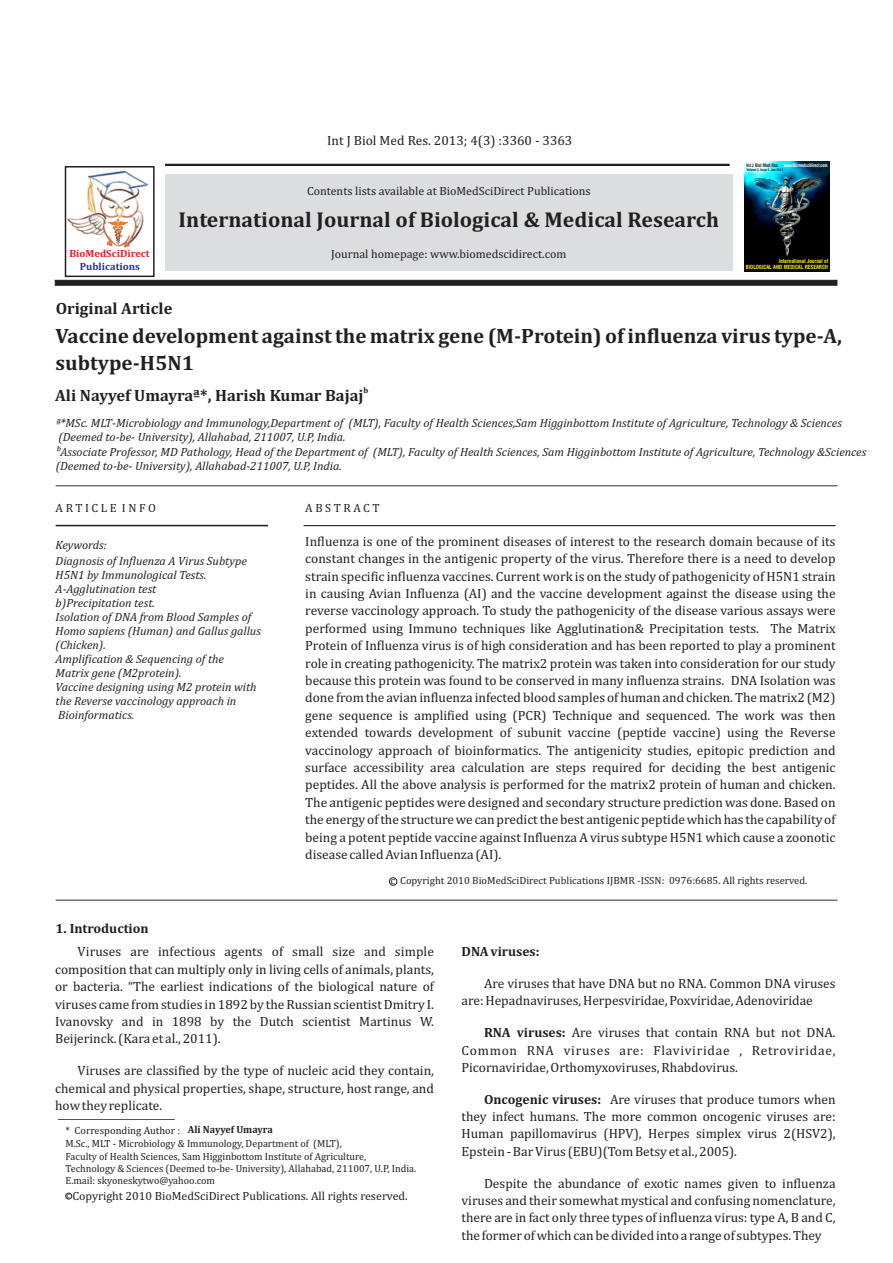
<style>
.page{position:relative;width:893px;height:1263px;background:#fff}
.page>*{position:absolute;margin:0;border:0;box-sizing:border-box;transform-origin:0 0}
.t1{font:700 21.75px "Cambria";color:#231f20}
.t2{font:700 21px/27px "Cambria";color:#231f20}
.t3{font:700 16.5px "Cambria";color:#231f20}
.t4{font:13.5px/17.4px "Cambria";color:#231f20;text-align:justify}
.t5{font:700 13.5px "Cambria";color:#231f20}
.t6{font:italic 12px/14.1px "Cambria";color:#231f20}
.t7{font:12px "Cambria";color:#231f20}
.t8{font:12px "Cambria";letter-spacing:.215em;color:#231f20}
.t9{font:10.5px/12.3px "Cambria";color:#231f20}
.t10{font:700 10.5px "Cambria";color:#ed1c24}
.t11{font:700 10.5px "Cambria";color:#231f20}
.t12{font:700 10.5px "Cambria";color:#2e3092}
.t13{font:700 8.25px "Cambria";color:#231f20}
.t14{font:8.25px "Cambria";color:#231f20}
.t15{font:700 condensed 5.55px/6.6px "Swiss 721 BT";color:#fff200;text-align:right;scale:.96 1}
.t16{font:700 condensed 4.8px "Swiss 721 BT";color:#fff;scale:.88 1}
.t17{font:700 condensed 3.45px "Swiss 721 BT";color:#231f20;scale:.92 1}
.s1{color:#231f20}
.s2{font-weight:700}
</style>
<div class="page">
<hr style="left:165px;top:164px;width:565px;height:2px;background:#231f20">
<svg style="left:55px;top:280px;width:782px;height:6px;background:#2c2829"></svg>
<div style="left:165px;top:174px;width:567px;height:96px;background:#dcddde"></div>
<hr style="left:56px;top:485px;width:781px;height:1px;background:#231f20">
<hr style="left:56px;top:525px;width:212px;height:1px;background:#231f20">
<hr style="left:304px;top:525px;width:532px;height:1px;background:#231f20">
<div style="left:65px;top:166px;width:90px;height:111px;border:2px solid #231f20"></div>
<img style="left:68px;top:171px;width:80px;height:77px">
<svg style="left:108px;top:219px;width:20px;height:25px"></svg>
<img style="left:744px;top:161px;width:85px;height:111px">
<hr style="left:56px;top:900px;width:781px;height:1px;background:#231f20">
<div style="left:389px;top:877px;width:8px;height:9px;border:1px solid #231f20;border-radius:50%"></div>
<hr style="left:58px;top:1119px;width:117px;height:1px;background:#231f20">
<div style="left:65px;top:1193px;width:7px;height:6px;border:1px solid #231f20;border-radius:50%"></div>
<p class="t4" style="left:327px;top:132px;width:247px">Int J Biol Med Res. 2013; 4(3) :3360 - 3363</p>
<p class="t7" style="left:307px;top:185px;width:285px">Contents lists available at BioMedSciDirect Publications</p>
<h1 class="t1" style="left:179px;top:210px;width:542px">International Journal of Biological &amp; Medical Research</h1>
<p class="t16" style="left:746px;top:163px;width:94px"><span class="s1">Int J Biol Med Res</span> www.biomedscidirect.com</p>
<p class="t17" style="left:747px;top:169px;width:41px">Volume 3, Issue 1, Jan 2012</p>
<p class="t7" style="left:331px;top:249px;width:237px">Journal homepage: www.biomedscidirect.com</p>
<p class="t10" style="left:69px;top:249px;width:82px">BioMedSciDirect</p>
<p class="t12" style="left:80px;top:262px;width:62px">Publications</p>
<p class="t15" style="left:746px;top:258px;width:87px">International Journal of<br>BIOLOGICAL AND MEDICAL RESEARCH</p>
<p class="t3" style="left:56px;top:301px;width:118px">Original Article</p>
<h2 class="t2" style="left:56px;top:323px;width:788px">Vaccine development against the matrix gene (M-Protein) of influenza virus type-A, subtype-H5N1</h2>
<p class="t13" style="left:364px;top:387px;width:6px">b</p>
<p class="t3" style="left:55px;top:388px;width:310px">Ali Nayyef Umayraª*, Harish Kumar Bajaj</p>
<p class="t6" style="left:56px;top:417px;width:812px">ª*MSc. MLT-Microbiology and Immunology,Department of (MLT), Faculty of Health Sciences,Sam Higginbottom Institute of Agriculture, Technology &amp; Sciences (Deemed to-be- University), Allahabad, 211007, U.P, India.<br>ᵇAssociate Professor, MD Pathology, Head of the Department of (MLT), Faculty of Health Sciences, Sam Higginbottom Institute of Agriculture, Technology &amp;Sciences (Deemed to-be- University), Allahabad-211007, U.P, India.</p>
<p class="t8" style="left:56px;top:502px;width:102px">ARTICLE INFO</p>
<p class="t8" style="left:305px;top:502px;width:76px">ABSTRACT</p>
<p class="t6" style="left:56px;top:538px;width:193px;line-height:15.8px">Keywords:<br>Diagnosis of Influenza A Virus Subtype</p>
<p class="t6" style="left:56px;top:568px;width:207px">H5N1 by Immunological Tests.<br>A-Agglutination test<br>b)Precipitation test.<br>Isolation of DNA from Blood Samples of<br>Homo sapiens (Human) and Gallus gallus (Chicken).<br>Amplification &amp; Sequencing of the<br>Matrix gene (M2protein).<br>Vaccine designing using M2 protein with the Reverse vaccinology approach in<br>Bioinformatics.</p>
<p class="t4" style="left:305px;top:533px;width:532px">Influenza is one of the prominent diseases of interest to the research domain because of its constant changes in the antigenic property of the virus. Therefore there is a need to develop strain specific influenza vaccines. Current work is on the study of pathogenicity of H5N1 strain in causing Avian Influenza (AI) and the vaccine development against the disease using the reverse vaccinology approach. To study the pathogenicity of the disease various assays were performed using Immuno techniques like Agglutination&amp; Precipitation tests. The Matrix Protein of Influenza virus is of high consideration and has been reported to play a prominent role in creating pathogenicity. The matrix2 protein was taken into consideration for our study because this protein was found to be conserved in many influenza strains. DNA Isolation was done from the avian influenza infected blood samples of human and chicken. The matrix2 (M2) gene sequence is amplified using (PCR) Technique and sequenced. The work was then extended towards development of subunit vaccine (peptide vaccine) using the Reverse vaccinology approach of bioinformatics. The antigenicity studies, epitopic prediction and surface accessibility area calculation are steps required for deciding the best antigenic peptides. All the above analysis is performed for the matrix2 protein of human and chicken.<br>The antigenic peptides were designed and secondary structure prediction was done. Based on the energy of the structure we can predict the best antigenic peptide which has the capability of being a potent peptide vaccine against Influenza A virus subtype H5N1 which cause a zoonotic disease called Avian Influenza (AI).</p>
<p class="t5" style="left:56px;top:922px;width:95px">1. Introduction</p>
<p class="t9" style="left:390px;top:875px;width:418px">c Copyright 2010 BioMedSciDirect Publications IJBMR -ISSN: 0976:6685. All rights reserved.</p>
<p class="t4" style="left:55px;top:944px;width:380px;text-indent:23px">Viruses are infectious agents of small size and simple composition that can multiply only in living cells of animals, plants, or bacteria. “The earliest indications of the biological nature of viruses came from studies in 1892 by the Russian scientist Dmitry I.<br>Ivanovsky and in 1898 by the Dutch scientist Martinus W.<br>Beijerinck. (Kara et al., 2011).</p>
<p class="t4" style="left:55px;top:1063px;width:380px;text-indent:23px">Viruses are classified by the type of nucleic acid they contain, chemical and physical properties, shape, structure, host range, and how they replicate.</p>
<p class="t11" style="left:188px;top:1125px;width:87px">Ali Nayyef Umayra</p>
<p class="t9" style="left:66px;top:1124px;width:278px;line-height:13.5px">* Corresponding Author :<br>M.Sc., MLT - Microbiology &amp; Immunology, Department of (MLT),</p>
<p class="t9" style="left:66px;top:1150px;width:352px">Faculty of Health Sciences, Sam Higginbottom Institute of Agriculture,<br>Technology &amp; Sciences (Deemed to-be- University), Allahabad, 211007, U.P, India.<br>E.mail: skyoneskytwo@yahoo.com</p>
<p class="t7" style="left:72px;top:1190px;width:337px">Copyright 2010 BioMedSciDirect Publications. All rights reserved.</p>
<p class="t14" style="left:67px;top:1192px;width:5px">c</p>
<p class="t5" style="left:462px;top:946px;width:80px">DNA viruses:</p>
<p class="t4" style="left:462px;top:975px;width:376px;text-indent:23px">Are viruses that have DNA but no RNA. Common DNA viruses are: Hepadnaviruses, Herpesviridae, Poxviridae, Adenoviridae</p>
<p class="t4" style="left:461px;top:1025px;width:376px;text-indent:23px"><span class="s2">RNA viruses:</span> Are viruses that contain RNA but not DNA.<br>Common RNA viruses are: Flaviviridae , Retroviridae, Picornaviridae, Orthomyxoviruses, Rhabdovirus.</p>
<p class="t4" style="left:461px;top:1091px;width:376px;text-indent:23px"><span class="s2">Oncogenic viruses:</span> Are viruses that produce tumors when they infect humans. The more common oncogenic viruses are:<br>Human papillomavirus (HPV), Herpes simplex virus 2(HSV2), Epstein - Bar Virus (EBU)(Tom Betsy et al., 2005).</p>
<p class="t4" style="left:461px;top:1175px;width:376px;text-indent:23px">Despite the abundance of exotic names given to influenza viruses and their somewhat mystical and confusing nomenclature, there are in fact only three types of influenza virus: type A, B and C, the former of which can be divided into a range of subtypes. They</p>
</div>
